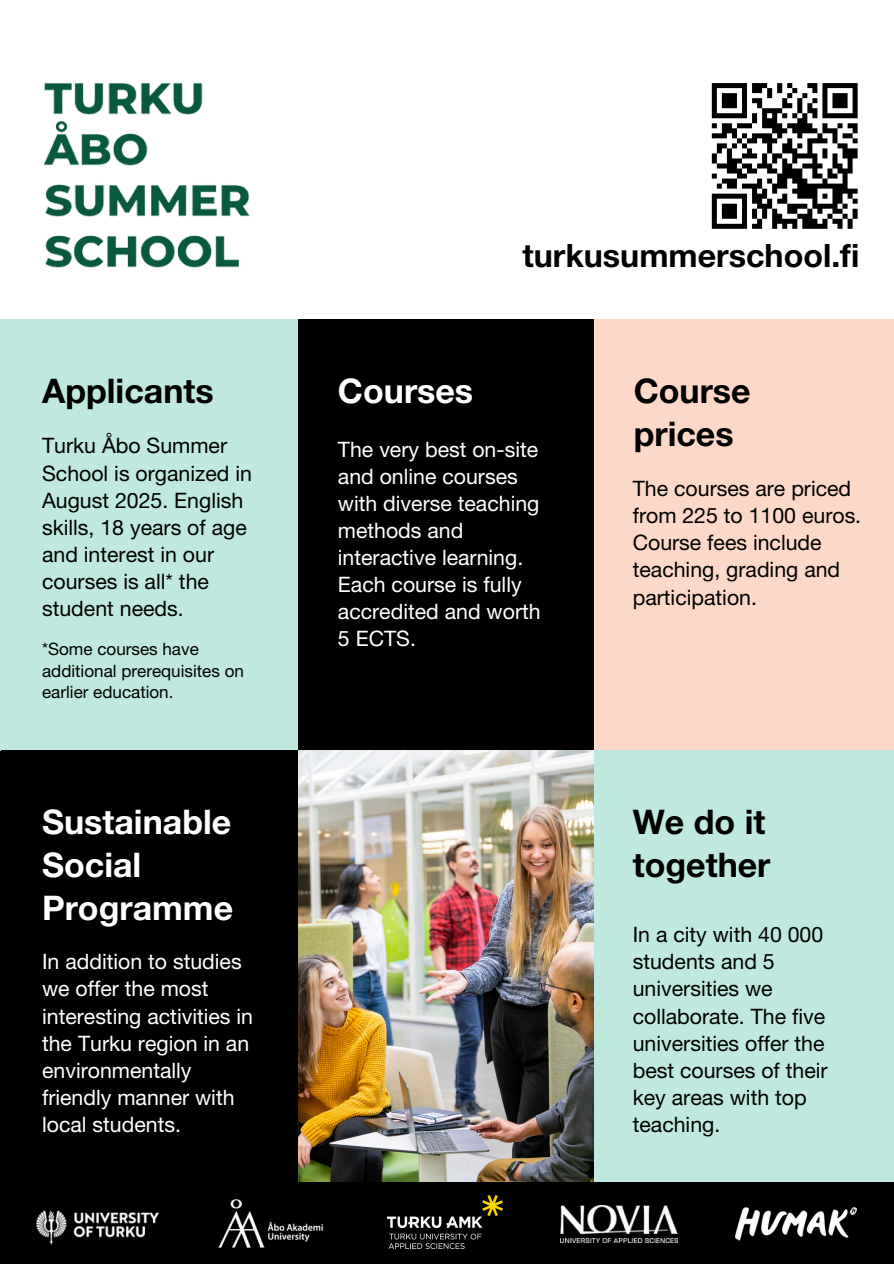
<style>
.page{position:relative;width:894px;height:1264px;background:#fff}
.page>*{position:absolute;margin:0;border:0;box-sizing:border-box;transform-origin:0 0}
.t1{font:700 33.9px/42.9px "Helvetica Neue LT Std";color:#000}
.t2{font:700 33.9px/42.9px "Helvetica Neue LT Std";color:#fff}
.t3{font:700 32.25px "Helvetica Neue LT Std";color:#000}
.t4{font:21.3px/27px "Helvetica Neue LT Std";color:#000}
.t5{font:21.3px/27px "Helvetica Neue LT Std";color:#fff}
.t6{font:17.1px/21.3px "Helvetica Neue LT Std";color:#000}
</style>
<div class="page">
<div style="left:0;top:750px;width:893px;height:513px;background:#000"></div>
<div style="left:1px;top:319px;width:297px;height:431px;background:#bfe9de"></div>
<div style="left:298px;top:319px;width:296px;height:431px;background:#000"></div>
<div style="left:594px;top:319px;width:297px;height:431px;background:#fcd8c8"></div>
<img style="left:298px;top:750px;width:296px;height:431px">
<div style="left:594px;top:750px;width:297px;height:431px;background:#bfe9de"></div>
<img style="left:43px;top:83px;width:207px;height:185px">
<svg style="left:711px;top:83px;width:146px;height:146px"></svg>
<img style="left:36px;top:1210px;width:124px;height:35px">
<img style="left:218px;top:1199px;width:105px;height:49px">
<img style="left:387px;top:1195px;width:115px;height:52px">
<img style="left:560px;top:1205px;width:117px;height:37px">
<img style="left:735px;top:1207px;width:122px;height:33px">
<p class="t1" style="left:42px;top:374px;width:173px">Applicants</p>
<h2 class="t4" style="left:42px;top:435px;width:211px">Turku Åbo Summer<br>School is organized in<br>August 2025. English skills, 18 years of age and interest in our courses is all* the student needs.</h2>
<h2 class="t6" style="left:42px;top:641px;width:203px">*Some courses have additional prerequisites on earlier education.</h2>
<p class="t2" style="left:42px;top:805px;width:192px">Sustainable<br>Social<br>Programme</p>
<p class="t5" style="left:42px;top:951px;width:212px">In addition to studies we offer the most interesting activities in the Turku region in an environmentally friendly manner with local students.</p>
<p class="t3" style="left:522px;top:243px;width:338px">turkusummerschool.fi</p>
<h1 class="t2" style="left:338px;top:374px;width:137px">Courses</h1>
<p class="t1" style="left:633px;top:374px;width:118px">Course prices</p>
<h1 class="t5" style="left:338px;top:438px;width:204px">The very best on-site and online courses with diverse teaching methods and interactive learning.<br>Each course is fully accredited and worth<br>5 ECTS.</h1>
<h1 class="t4" style="left:632px;top:478px;width:230px">The courses are priced from 225 to 1100 euros.<br>Course fees include teaching, grading and participation.</h1>
<h1 class="t1" style="left:632px;top:805px;width:139px">We do it together</h1>
<h2 class="t4" style="left:632px;top:924px;width:196px">In a city with 40 000 students and 5 universities we collaborate. The five universities offer the best courses of their key areas with top teaching.</h2>
</div>
